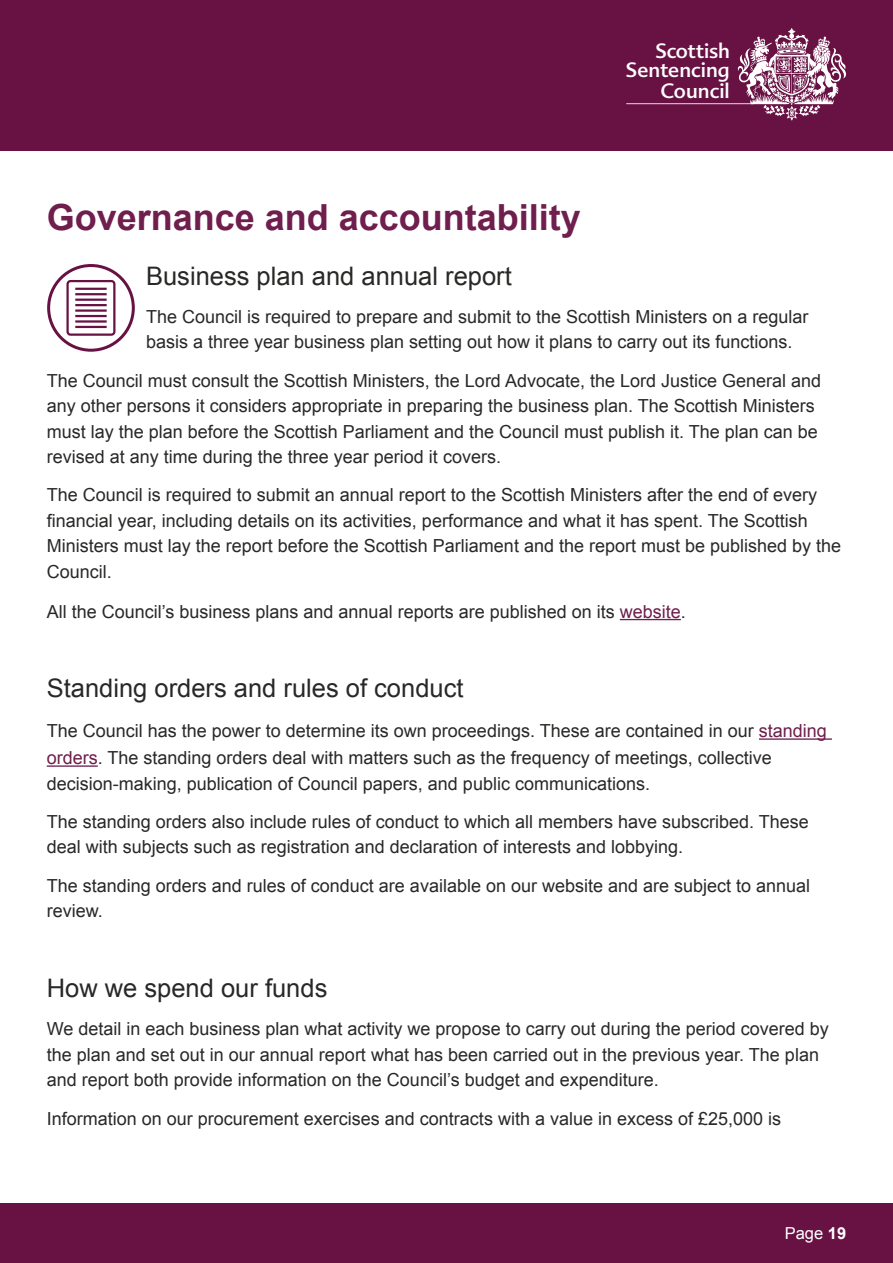
<style>
.page{position:relative;width:893px;height:1263px;background:#fff}
.page>*{position:absolute;margin:0;border:0;box-sizing:border-box;transform-origin:0 0}
.t1{font:700 36px "Arial";color:#6f1e4d}
.t2{font:25.5px "Arial";color:#282827}
.t3{font:20.25px/19.2px "Advert OT";color:#fff;text-align:right}
.t4{font:18px/25.5px "Arial";color:#282827}
.t5{font:16.5px "Arial";color:#fff}
.s1{color:#6f1e4d}
.s2{font-weight:700}
</style>
<div class="page">
<div style="left:0;top:0;width:893px;height:151px;background:#681244"></div>
<div style="left:0;top:1203px;width:893px;height:60px;background:#681244"></div>
<svg style="left:737px;top:28px;width:109px;height:93px"></svg>
<hr style="left:626px;top:103px;width:128px;height:1px;background:#fff">
<hr style="left:620px;top:619px;width:61px;height:1px;background:#6f1e4d">
<hr style="left:759px;top:738px;width:73px;height:2px;background:#6f1e4d">
<hr style="left:47px;top:765px;width:51px;height:2px;background:#6f1e4d">
<div style="left:47px;top:264px;width:88px;height:88px;border:3px solid #681244;border-radius:50%"></div>
<svg style="left:66px;top:280px;width:50px;height:56px"></svg>
<p class="t3" style="left:625px;top:41px;width:106px">Scottish<br>Sentencing</p>
<p class="t3" style="left:660px;top:82px;width:71px">Council</p>
<h1 class="t1" style="left:47px;top:194px;width:536px">Governance and accountability</h1>
<h2 class="t2" style="left:146px;top:259px;width:367px">Business plan and annual report</h2>
<p class="t4" style="left:146px;top:304px;width:664px">The Council is required to prepare and submit to the Scottish Ministers on a regular basis a three year business plan setting out how it plans to carry out its functions.</p>
<p class="t4" style="left:47px;top:368px;width:776px">The Council must consult the Scottish Ministers, the Lord Advocate, the Lord Justice General and any other persons it considers appropriate in preparing the business plan. The Scottish Ministers must lay the plan before the Scottish Parliament and the Council must publish it. The plan can be revised at any time during the three year period it covers.</p>
<p class="t4" style="left:47px;top:482px;width:796px">The Council is required to submit an annual report to the Scottish Ministers after the end of every financial year, including details on its activities, performance and what it has spent. The Scottish Ministers must lay the report before the Scottish Parliament and the report must be published by the Council.</p>
<p class="t4" style="left:47px;top:599px;width:641px">All the Council’s business plans and annual reports are published on its <span class="s1">website</span>.</p>
<h2 class="t2" style="left:47px;top:672px;width:418px">Standing orders and rules of conduct</h2>
<p class="t4" style="left:47px;top:718px;width:782px;line-height:26.2px">The Council has the power to determine its own proceedings. These are contained in our <span class="s1">standing orders</span>. The standing orders deal with matters such as the frequency of meetings, collective decision-making, publication of Council papers, and public communications.</p>
<p class="t4" style="left:47px;top:809px;width:764px">The standing orders also include rules of conduct to which all members have subscribed. These deal with subjects such as registration and declaration of interests and lobbying.</p>
<p class="t4" style="left:47px;top:873px;width:765px">The standing orders and rules of conduct are available on our website and are subject to annual review.</p>
<h2 class="t2" style="left:47px;top:971px;width:282px">How we spend our funds</h2>
<p class="t4" style="left:47px;top:1016px;width:784px">We detail in each business plan what activity we propose to carry out during the period covered by the plan and set out in our annual report what has been carried out in the previous year. The plan and report both provide information on the Council’s budget and expenditure.</p>
<p class="t4" style="left:47px;top:1106px;width:736px">Information on our procurement exercises and contracts with a value in excess of £25,000 is</p>
<p class="t5" style="left:785px;top:1222px;width:63px">Page <span class="s2">19</span></p>
</div>
